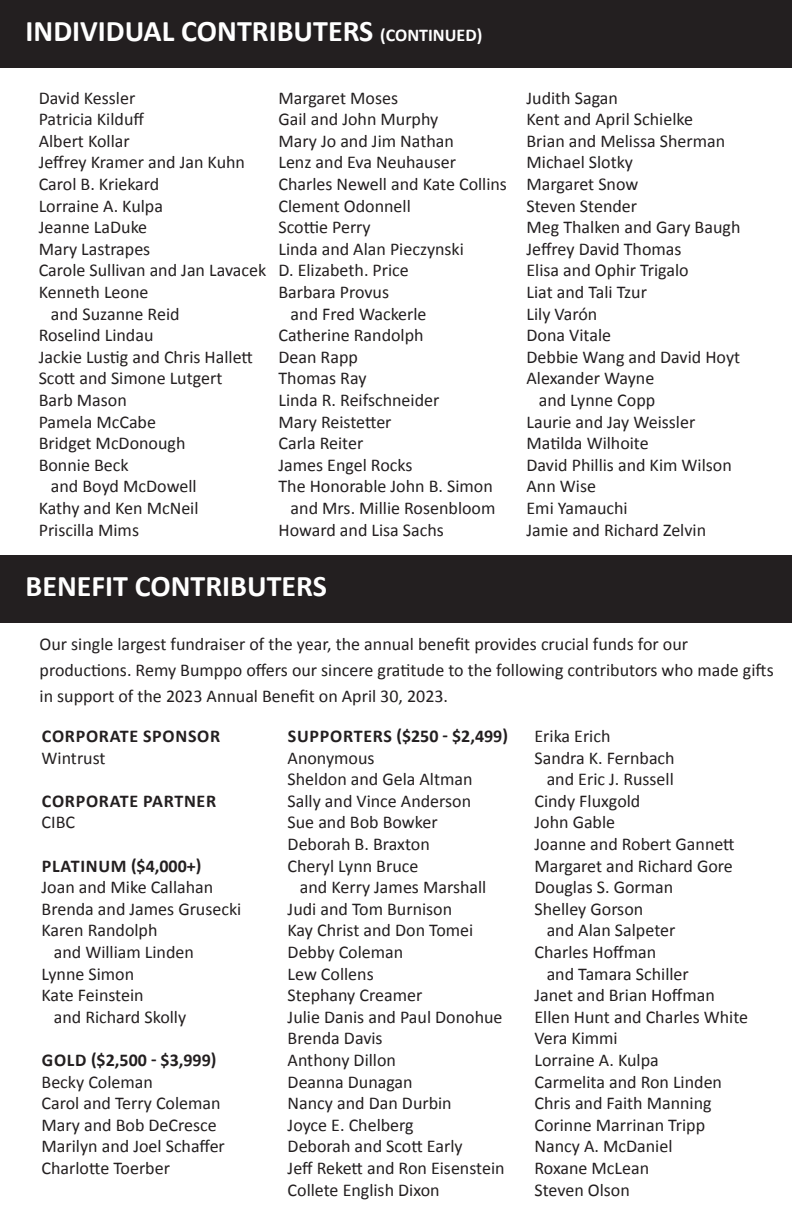
<style>
.page{position:relative;width:792px;height:1224px;background:#fff}
.page>*{position:absolute;margin:0;border:0;box-sizing:border-box;transform-origin:0 0}
.t1{font:700 30px "Calibri";color:#fff}
.t2{font:18px/21.6px "Calibri";color:#231f20}
.t3{font:700 18px "Calibri";letter-spacing:.04em;color:#231f20}
.t4{font:700 18px "Calibri";color:#231f20}
.s1{font-size:18px}
</style>
<div class="page">
<div style="left:0;top:0;width:792px;height:68px;background:#231f20"></div>
<div style="left:0;top:555px;width:792px;height:68px;background:#231f20"></div>
<h1 class="t1" style="left:26px;top:11px;width:458px">INDIVIDUAL CONTRIBUTERS <span class="s1">(CONTINUED)</span></h1>
<p class="t2" style="left:39px;top:87px;width:98px">David Kessler</p>
<p class="t2" style="left:39px;top:108px;width:107px">Patricia Kilduff</p>
<p class="t2" style="left:39px;top:130px;width:92px">Albert Kollar</p>
<p class="t2" style="left:39px;top:152px;width:208px">Jeffrey Kramer and Jan Kuhn</p>
<p class="t2" style="left:39px;top:173px;width:122px">Carol B. Kriekard</p>
<p class="t2" style="left:39px;top:195px;width:126px">Lorraine A. Kulpa</p>
<p class="t2" style="left:39px;top:216px;width:110px">Jeanne LaDuke</p>
<p class="t2" style="left:39px;top:238px;width:113px">Mary Lastrapes</p>
<p class="t2" style="left:39px;top:260px;width:229px">Carole Sullivan and Jan Lavacek</p>
<p class="t2" style="left:39px;top:281px;width:111px">Kenneth Leone</p>
<p class="t2" style="left:51px;top:303px;width:130px">and Suzanne Reid</p>
<p class="t2" style="left:39px;top:324px;width:116px">Roselind Lindau</p>
<p class="t2" style="left:39px;top:346px;width:216px">Jackie Lustig and Chris Hallett</p>
<p class="t2" style="left:39px;top:368px;width:185px">Scott and Simone Lutgert</p>
<p class="t2" style="left:39px;top:389px;width:90px">Barb Mason</p>
<p class="t2" style="left:39px;top:411px;width:119px">Pamela McCabe</p>
<p class="t2" style="left:39px;top:432px;width:148px">Bridget McDonough</p>
<p class="t2" style="left:39px;top:454px;width:91px">Bonnie Beck</p>
<p class="t2" style="left:51px;top:476px;width:147px">and Boyd McDowell</p>
<p class="t2" style="left:39px;top:497px;width:161px">Kathy and Ken McNeil</p>
<p class="t2" style="left:39px;top:519px;width:102px">Priscilla Mims</p>
<p class="t2" style="left:278px;top:87px;width:121px">Margaret Moses</p>
<p class="t2" style="left:278px;top:108px;width:161px">Gail and John Murphy</p>
<p class="t2" style="left:278px;top:130px;width:177px">Mary Jo and Jim Nathan</p>
<p class="t2" style="left:278px;top:152px;width:179px">Lenz and Eva Neuhauser</p>
<p class="t2" style="left:278px;top:173px;width:230px">Charles Newell and Kate Collins</p>
<p class="t2" style="left:278px;top:195px;width:134px">Clement Odonnell</p>
<p class="t2" style="left:278px;top:216px;width:94px">Scottie Perry</p>
<p class="t2" style="left:278px;top:238px;width:187px">Linda and Alan Pieczynski</p>
<p class="t2" style="left:278px;top:260px;width:132px">D. Elizabeth. Price</p>
<p class="t2" style="left:278px;top:281px;width:112px">Barbara Provus</p>
<p class="t2" style="left:291px;top:303px;width:137px">and Fred Wackerle</p>
<p class="t2" style="left:278px;top:324px;width:147px">Catherine Randolph</p>
<p class="t2" style="left:278px;top:346px;width:81px">Dean Rapp</p>
<p class="t2" style="left:278px;top:368px;width:90px">Thomas Ray</p>
<p class="t2" style="left:278px;top:389px;width:162px">Linda R. Reifschneider</p>
<p class="t2" style="left:278px;top:411px;width:115px">Mary Reistetter</p>
<p class="t2" style="left:278px;top:432px;width:86px">Carla Reiter</p>
<p class="t2" style="left:278px;top:454px;width:136px">James Engel Rocks</p>
<p class="t2" style="left:278px;top:476px;width:216px">The Honorable John B. Simon</p>
<p class="t2" style="left:291px;top:497px;width:206px">and Mrs. Millie Rosenbloom</p>
<p class="t2" style="left:278px;top:519px;width:167px">Howard and Lisa Sachs</p>
<h1 class="t1" style="left:26px;top:566px;width:303px">BENEFIT CONTRIBUTERS</h1>
<p class="t2" style="left:527px;top:87px;width:93px">Judith Sagan</p>
<p class="t2" style="left:527px;top:108px;width:168px">Kent and April Schielke</p>
<p class="t2" style="left:527px;top:130px;width:200px">Brian and Melissa Sherman</p>
<p class="t2" style="left:527px;top:152px;width:108px">Michael Slotky</p>
<p class="t2" style="left:527px;top:173px;width:113px">Margaret Snow</p>
<p class="t2" style="left:527px;top:195px;width:112px">Steven Stender</p>
<p class="t2" style="left:527px;top:216px;width:215px">Meg Thalken and Gary Baugh</p>
<p class="t2" style="left:527px;top:238px;width:157px">Jeffrey David Thomas</p>
<p class="t2" style="left:527px;top:260px;width:164px">Elisa and Ophir Trigalo</p>
<p class="t2" style="left:527px;top:281px;width:122px">Liat and Tali Tzur</p>
<p class="t2" style="left:527px;top:303px;width:72px">Lily Varón</p>
<p class="t2" style="left:527px;top:324px;width:86px">Dona Vitale</p>
<p class="t2" style="left:527px;top:346px;width:215px">Debbie Wang and David Hoyt</p>
<p class="t2" style="left:527px;top:368px;width:129px">Alexander Wayne</p>
<p class="t2" style="left:539px;top:389px;width:118px">and Lynne Copp</p>
<p class="t2" style="left:527px;top:411px;width:170px">Laurie and Jay Weissler</p>
<p class="t2" style="left:527px;top:432px;width:124px">Matilda Wilhoite</p>
<p class="t2" style="left:527px;top:454px;width:207px">David Phillis and Kim Wilson</p>
<p class="t2" style="left:527px;top:476px;width:71px">Ann Wise</p>
<p class="t2" style="left:527px;top:497px;width:103px">Emi Yamauchi</p>
<p class="t2" style="left:527px;top:519px;width:181px">Jamie and Richard Zelvin</p>
<p class="t2" style="left:40px;top:631px;width:736px;line-height:26px">Our single largest fundraiser of the year, the annual benefit provides crucial funds for our productions. Remy Bumppo offers our sincere gratitude to the following contributors who made gifts in support of the 2023 Annual Benefit on April 30, 2023.</p>
<p class="t3" style="left:42px;top:724px;width:180px">CORPORATE SPONSOR</p>
<p class="t2" style="left:42px;top:747px;width:66px">Wintrust</p>
<p class="t3" style="left:42px;top:789px;width:176px">CORPORATE PARTNER</p>
<p class="t2" style="left:42px;top:812px;width:35px">CIBC</p>
<p class="t3" style="left:42px;top:854px;width:161px">PLATINUM ($4,000+)</p>
<p class="t2" style="left:42px;top:876px;width:173px">Joan and Mike Callahan</p>
<p class="t2" style="left:42px;top:898px;width:201px">Brenda and James Grusecki</p>
<p class="t2" style="left:42px;top:920px;width:117px">Karen Randolph</p>
<p class="t2" style="left:54px;top:941px;width:142px">and William Linden</p>
<p class="t2" style="left:42px;top:963px;width:94px">Lynne Simon</p>
<p class="t2" style="left:42px;top:984px;width:104px">Kate Feinstein</p>
<p class="t2" style="left:54px;top:1006px;width:134px">and Richard Skolly</p>
<p class="t4" style="left:42px;top:1048px;width:176px">GOLD ($2,500 - $3,999)</p>
<p class="t2" style="left:42px;top:1071px;width:185px">Becky Coleman<br>Carol and Terry Coleman<br>Mary and Bob DeCresce<br>Marilyn and Joel Schaffer<br>Charlotte Toerber</p>
<p class="t3" style="left:288px;top:724px;width:222px">SUPPORTERS ($250 - $2,499)</p>
<p class="t2" style="left:288px;top:747px;width:187px">Anonymous<br>Sheldon and Gela Altman<br>Sally and Vince Anderson<br>Sue and Bob Bowker<br>Deborah B. Braxton<br>Cheryl Lynn Bruce</p>
<p class="t2" style="left:288px;top:876px;width:219px;text-indent:12px">and Kerry James Marshall<br>Judi and Tom Burnison<br>Kay Christ and Don Tomei<br>Debby Coleman<br>Lew Collens<br>Stephany Creamer<br>Julie Danis and Paul Donohue<br>Brenda Davis<br>Anthony Dillon<br>Deanna Dunagan<br>Nancy and Dan Durbin<br>Joyce E. Chelberg<br>Deborah and Scott Early<br>Jeff Rekett and Ron Eisenstein<br>Collete English Dixon</p>
<p class="t2" style="left:534px;top:725px;width:78px">Erika Erich</p>
<p class="t2" style="left:534px;top:747px;width:142px">Sandra K. Fernbach</p>
<p class="t2" style="left:547px;top:768px;width:129px">and Eric J. Russell</p>
<p class="t2" style="left:534px;top:790px;width:107px">Cindy Fluxgold</p>
<p class="t2" style="left:534px;top:812px;width:82px">John Gable</p>
<p class="t2" style="left:534px;top:833px;width:202px">Joanne and Robert Gannett</p>
<p class="t2" style="left:534px;top:855px;width:200px">Margaret and Richard Gore</p>
<p class="t2" style="left:534px;top:876px;width:140px">Douglas S. Gorman</p>
<p class="t2" style="left:534px;top:898px;width:110px">Shelley Gorson</p>
<p class="t2" style="left:547px;top:920px;width:130px">and Alan Salpeter</p>
<p class="t2" style="left:534px;top:941px;width:123px">Charles Hoffman</p>
<p class="t2" style="left:547px;top:963px;width:144px">and Tamara Schiller</p>
<p class="t2" style="left:534px;top:984px;width:182px">Janet and Brian Hoffman</p>
<p class="t2" style="left:534px;top:1006px;width:215px">Ellen Hunt and Charles White</p>
<p class="t2" style="left:534px;top:1028px;width:85px">Vera Kimmi</p>
<p class="t2" style="left:534px;top:1049px;width:126px">Lorraine A. Kulpa</p>
<p class="t2" style="left:534px;top:1071px;width:189px">Carmelita and Ron Linden</p>
<p class="t2" style="left:534px;top:1092px;width:179px">Chris and Faith Manning</p>
<p class="t2" style="left:534px;top:1114px;width:172px">Corinne Marrinan Tripp</p>
<p class="t2" style="left:534px;top:1136px;width:140px">Nancy A. McDaniel</p>
<p class="t2" style="left:534px;top:1157px;width:116px">Roxane McLean</p>
<p class="t2" style="left:534px;top:1179px;width:97px">Steven Olson</p>
</div>
